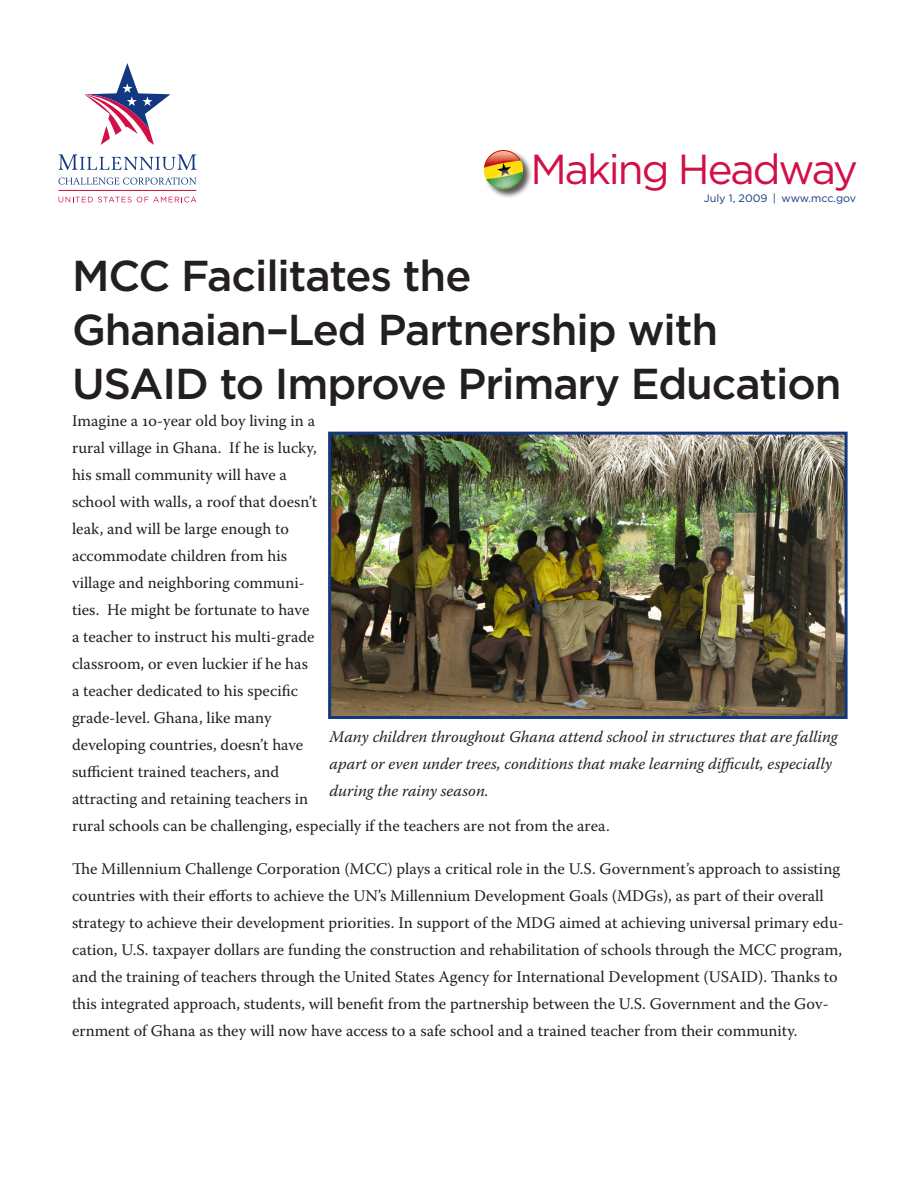
<style>
.page{position:relative;width:918px;height:1188px;background:#fff}
.page>*{position:absolute;margin:0;border:0;box-sizing:border-box;transform-origin:0 0}
.t1{font:500 43.2px/54px "Gotham";letter-spacing:-.025em;color:#231f20}
.t2{font:42px "Gotham";letter-spacing:-.05em;color:#d11048}
.t3{font:16.2px/27px "Warnock Pro";color:#231f20}
.t4{font:italic 16.2px/27px "Warnock Pro";color:#231f20}
.t5{font:10.8px "Gotham";color:#113880}
</style>
<div class="page">
<svg style="left:58px;top:177px;width:138px;height:8px"></svg>
<svg style="left:59px;top:197px;width:137px;height:5px"></svg>
<hr style="left:58px;top:190px;width:138px;height:1px;background:#d11048">
<svg style="left:59px;top:63px;width:137px;height:107px"></svg>
<div style="left:483px;top:149px;width:49px;height:50px;background:#231f20;opacity:.75"></div>
<svg style="left:484px;top:150px;width:39px;height:39px;background:#c2a95d"></svg>
<img style="left:332px;top:436px;width:512px;height:279px">
<div style="left:328px;top:432px;width:520px;height:287px;border:3px solid #113880"></div>
<h2 class="t2" style="left:531px;top:142px;width:329px">Making Headway</h2>
<p class="t5" style="left:704px;top:192px;width:154px">July 1, 2009 | www.mcc.gov</p>
<p class="t1" style="left:72px;top:248px;width:771px">MCC Facilitates the<br>Ghanaian–Led Partnership with<br>USAID to Improve Primary Education</p>
<p class="t3" style="left:72px;top:407px;width:539px">Imagine a 10-year old boy living in a<br>rural village in Ghana. If he is lucky,<br>his small community will have a<br>school with walls, a roof that doesn’t<br>leak, and will be large enough to<br>accommodate children from his<br>village and neighboring communi-<br>ties. He might be fortunate to have<br>a teacher to instruct his multi-grade<br>classroom, or even luckier if he has<br>a teacher dedicated to his specific<br>grade-level. Ghana, like many<br>developing countries, doesn’t have<br>sufficient trained teachers, and<br>attracting and retaining teachers in<br>rural schools can be challenging, especially if the teachers are not from the area.</p>
<p class="t3" style="left:72px;top:855px;width:773px">The Millennium Challenge Corporation (MCC) plays a critical role in the U.S. Government’s approach to assisting countries with their efforts to achieve the UN’s Millennium Development Goals (MDGs), as part of their overall strategy to achieve their development priorities. In support of the MDG aimed at achieving universal primary edu&shy;cation, U.S. taxpayer dollars are funding the construction and rehabilitation of schools through the MCC program, and the training of teachers through the United States Agency for International Development (USAID). Thanks to this integrated approach, students, will benefit from the partnership between the U.S. Government and the Gov&shy;ernment of Ghana as they will now have access to a safe school and a trained teacher from their community.</p>
<p class="t4" style="left:330px;top:723px;width:510px">Many children throughout Ghana attend school in structures that are falling apart or even under trees, conditions that make learning difficult, especially during the rainy season.</p>
</div>
